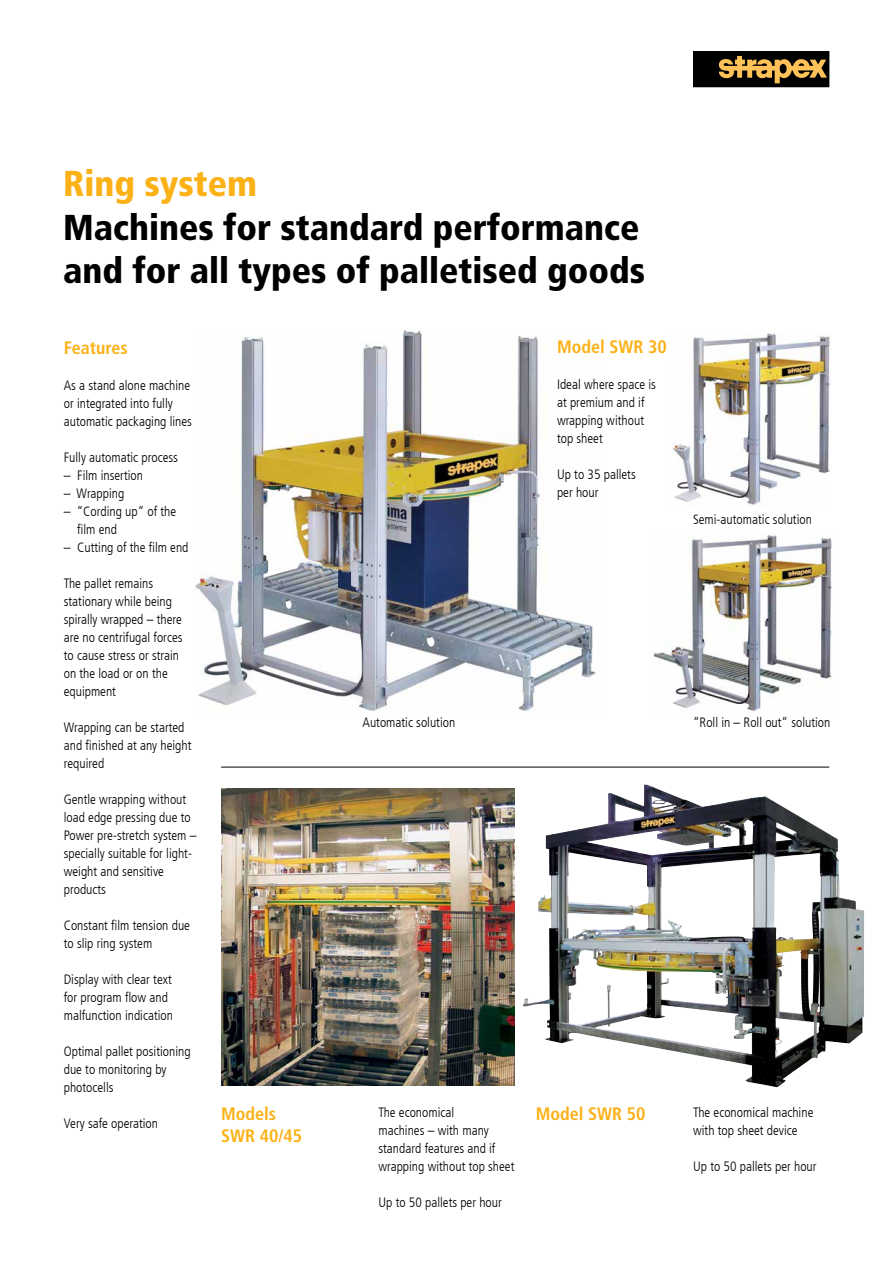
<style>
.page{position:relative;width:893px;height:1263px;background:#fff}
.page>*{position:absolute;margin:0;border:0;box-sizing:border-box;transform-origin:0 0}
.t1{font:900 condensed 36px "Frutiger LT Com";color:#000}
.t2{font:900 condensed 36px "Frutiger LT Com";color:#fcb116}
.t3{font:700 condensed 18px "Frutiger LT Com";color:#fcb116}
.t4{font:300 condensed 13.5px/18px "Frutiger LT Com";color:#000}
</style>
<div class="page">
<img style="left:221px;top:788px;width:293px;height:298px">
<img style="left:523px;top:785px;width:290px;height:302px">
<hr style="left:221px;top:767px;width:608px;height:1px;background:#000">
<img style="left:672px;top:333px;width:159px;height:172px">
<img style="left:653px;top:535px;width:179px;height:176px">
<img style="left:195px;top:330px;width:401px;height:381px">
<div style="left:693px;top:51px;width:136px;height:36px;background:#000"></div>
<svg style="left:719px;top:56px;width:108px;height:27px"></svg>
<p class="t2" style="left:63px;top:162px;width:196px">Ring system</p>
<p class="t1" style="left:63px;top:205px;width:578px">Machines for standard performance</p>
<p class="t1" style="left:63px;top:249px;width:584px">and for all types of palletised goods</p>
<p class="t3" style="left:64px;top:337px;width:66px">Features</p>
<p class="t4" style="left:64px;top:376px;width:130px">As a stand alone machine or integrated into fully automatic packaging lines</p>
<p class="t4" style="left:64px;top:448px;width:116px">Fully automatic process</p>
<p class="t4" style="left:64px;top:466px;width:81px">– Film insertion</p>
<p class="t4" style="left:64px;top:484px;width:62px">– Wrapping</p>
<p class="t4" style="left:64px;top:502px;width:114px">– “Cording up“ of the</p>
<p class="t4" style="left:77px;top:520px;width:41px">film end</p>
<p class="t4" style="left:64px;top:538px;width:126px">– Cutting of the film end</p>
<p class="t4" style="left:64px;top:574px;width:91px">The pallet remains</p>
<p class="t4" style="left:64px;top:592px;width:120px">stationary while being spirally wrapped – there are no centrifugal forces to cause stress or strain on the load or on the equipment</p>
<p class="t4" style="left:64px;top:718px;width:129px">Wrapping can be started and finished at any height required</p>
<p class="t4" style="left:64px;top:790px;width:134px">Gentle wrapping without load edge pressing due to<br>Power pre-stretch system –</p>
<p class="t4" style="left:64px;top:844px;width:130px">specially suitable for light-</p>
<p class="t4" style="left:64px;top:862px;width:102px">weight and sensitive products</p>
<p class="t4" style="left:64px;top:916px;width:128px">Constant film tension due to slip ring system</p>
<p class="t4" style="left:64px;top:970px;width:109px">Display with clear text</p>
<p class="t4" style="left:64px;top:988px;width:111px">for program flow and malfunction indication</p>
<p class="t4" style="left:64px;top:1042px;width:128px">Optimal pallet positioning due to monitoring by photocells</p>
<p class="t4" style="left:64px;top:1114px;width:96px">Very safe operation</p>
<p class="t3" style="left:221px;top:1103px;width:57px">Models</p>
<p class="t3" style="left:221px;top:1125px;width:83px">SWR 40/45</p>
<p class="t4" style="left:362px;top:714px;width:94px">Automatic solution</p>
<p class="t3" style="left:557px;top:336px;width:111px">Model SWR 30</p>
<p class="t4" style="left:557px;top:376px;width:100px">Ideal where space is</p>
<p class="t4" style="left:557px;top:394px;width:89px">at premium and if</p>
<p class="t4" style="left:557px;top:412px;width:89px">wrapping without</p>
<p class="t4" style="left:557px;top:430px;width:47px">top sheet</p>
<p class="t4" style="left:557px;top:466px;width:80px">Up to 35 pallets</p>
<p class="t4" style="left:557px;top:484px;width:43px">per hour</p>
<p class="t4" style="left:378px;top:1103px;width:77px">The economical</p>
<p class="t3" style="left:536px;top:1103px;width:111px">Model SWR 50</p>
<p class="t4" style="left:378px;top:1121px;width:118px">machines – with many standard features and if</p>
<p class="t4" style="left:378px;top:1157px;width:138px">wrapping without top sheet</p>
<p class="t4" style="left:378px;top:1193px;width:125px">Up to 50 pallets per hour</p>
<p class="t4" style="left:693px;top:510px;width:120px">Semi-automatic solution</p>
<p class="t4" style="left:693px;top:713px;width:139px">“Roll in – Roll out“ solution</p>
<p class="t4" style="left:693px;top:1103px;width:122px">The economical machine with top sheet device</p>
<p class="t4" style="left:693px;top:1157px;width:125px">Up to 50 pallets per hour</p>
</div>
